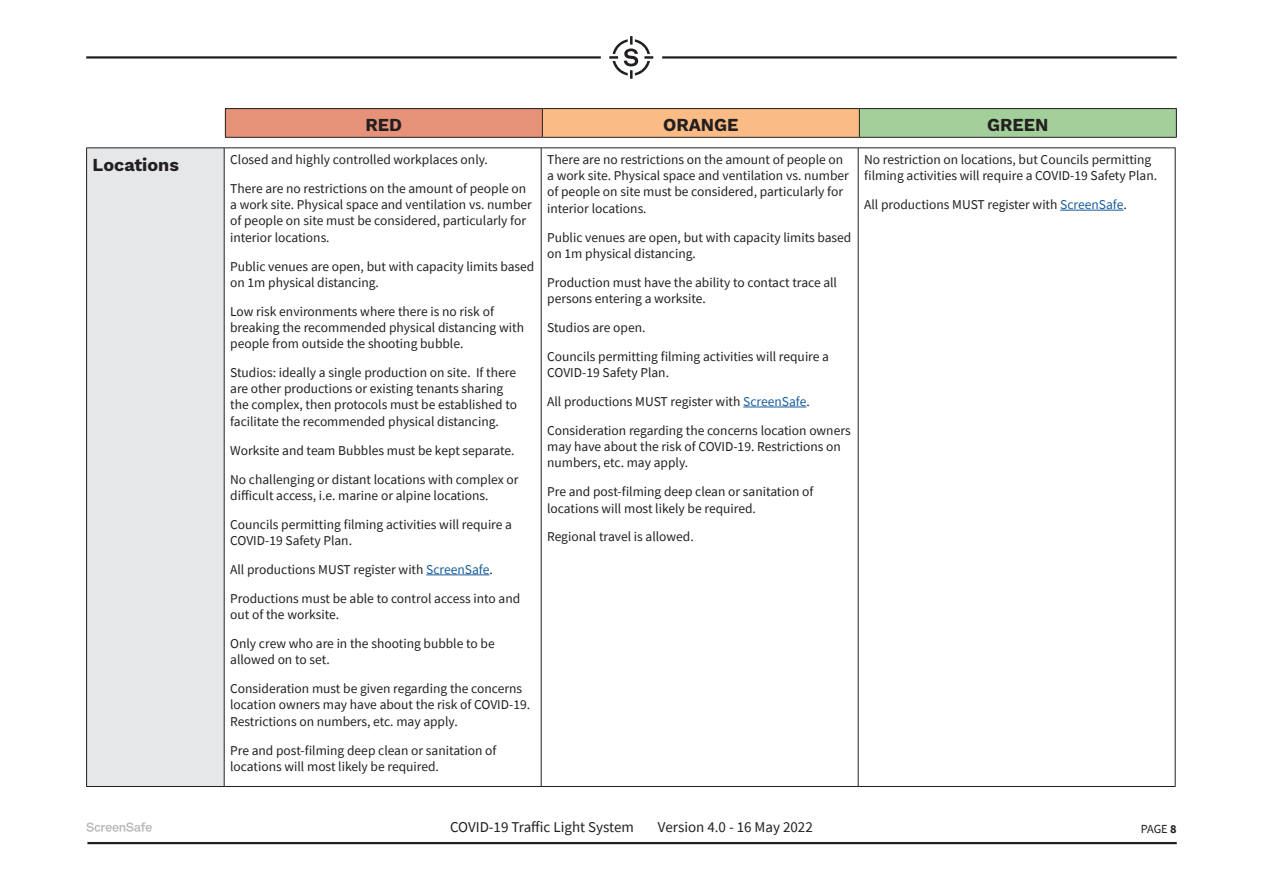
<style>
.page{position:relative;width:1263px;height:893px;background:#fff}
.page>*{position:absolute;margin:0;border:0;box-sizing:border-box;transform-origin:0 0}
.Subheading{font:700 18px "Work Sans";color:#231f20}
.t1{font:15px "Source Sans Pro";color:#231f20}
.Body{font:13.5px/16.2px "Source Sans Pro";color:#231f20}
.t2{font:12.3px "Source Sans Pro";color:#231f20}
.s1{color:#175d9e}
.s2{font-weight:700}
</style>
<div class="page">
<div style="left:225px;top:109px;width:317px;height:28px;background:#e59279"></div>
<div style="left:542px;top:109px;width:317px;height:28px;background:#fbbb85"></div>
<div style="left:859px;top:109px;width:317px;height:28px;background:#a3cf9a"></div>
<hr style="left:225px;top:108px;width:317px;height:1px;background:#231f20">
<hr style="left:542px;top:108px;width:317px;height:1px;background:#231f20">
<svg style="left:542px;top:109px;width:1px;height:28px"></svg>
<hr style="left:859px;top:108px;width:318px;height:1px;background:#231f20">
<svg style="left:859px;top:109px;width:1px;height:28px"></svg>
<svg style="left:1176px;top:109px;width:1px;height:28px"></svg>
<hr style="left:225px;top:137px;width:317px;height:1px;background:#231f20">
<hr style="left:542px;top:137px;width:317px;height:1px;background:#231f20">
<hr style="left:859px;top:137px;width:318px;height:1px;background:#231f20">
<svg style="left:225px;top:109px;width:1px;height:28px"></svg>
<svg style="left:609px;top:36px;width:45px;height:43px"></svg>
<hr style="left:662px;top:56px;width:515px;height:3px;background:#231f20">
<hr style="left:86px;top:56px;width:515px;height:3px;background:#231f20">
<svg style="left:86px;top:822px;width:66px;height:10px"></svg>
<hr style="left:87px;top:842px;width:1090px;height:2px;background:#231f20">
<div style="left:87px;top:148px;width:137px;height:638px;background:#e6e7e9"></div>
<hr style="left:86px;top:148px;width:138px;height:1px;background:#231f20">
<hr style="left:224px;top:148px;width:317px;height:1px;background:#231f20">
<hr style="left:541px;top:148px;width:317px;height:1px;background:#231f20">
<hr style="left:858px;top:148px;width:317px;height:1px;background:#231f20">
<hr style="left:86px;top:786px;width:138px;height:1px;background:#231f20">
<hr style="left:224px;top:786px;width:317px;height:1px;background:#231f20">
<hr style="left:541px;top:786px;width:317px;height:1px;background:#231f20">
<hr style="left:858px;top:786px;width:317px;height:1px;background:#231f20">
<hr style="left:86px;top:148px;width:1px;height:638px;background:#231f20">
<hr style="left:224px;top:148px;width:1px;height:638px;background:#231f20">
<hr style="left:541px;top:148px;width:1px;height:638px;background:#231f20">
<hr style="left:858px;top:148px;width:1px;height:638px;background:#231f20">
<hr style="left:1175px;top:148px;width:1px;height:638px;background:#231f20">
<hr style="left:426px;top:574px;width:63px;height:1px;background:#175d9e">
<hr style="left:743px;top:407px;width:63px;height:1px;background:#175d9e">
<hr style="left:1060px;top:210px;width:63px;height:1px;background:#175d9e">
<h1 class="Subheading" style="left:365px;top:112px;width:38px">RED</h1>
<h1 class="Subheading" style="left:663px;top:112px;width:77px">ORANGE</h1>
<h1 class="Subheading" style="left:987px;top:112px;width:63px">GREEN</h1>
<p class="Subheading" style="left:93px;top:151px;width:88px">Locations</p>
<p class="Body" style="left:230px;top:151px;width:259px">Closed and highly controlled workplaces only.</p>
<p class="Body" style="left:230px;top:180px;width:303px">There are no restrictions on the amount of people on a work site. Physical space and ventilation vs. number of people on site must be considered, particularly for interior locations.</p>
<p class="Body" style="left:230px;top:258px;width:306px">Public venues are open, but with capacity limits based on 1m physical distancing.</p>
<p class="Body" style="left:230px;top:303px;width:295px">Low risk environments where there is no risk of breaking the recommended physical distancing with people from outside the shooting bubble.</p>
<p class="Body" style="left:230px;top:364px;width:288px">Studios: ideally a single production on site. If there are other productions or existing tenants sharing the complex, then protocols must be established to facilitate the recommended physical distancing.</p>
<p class="Body" style="left:230px;top:442px;width:286px">Worksite and team Bubbles must be kept separate.</p>
<p class="Body" style="left:230px;top:471px;width:290px">No challenging or distant locations with complex or difficult access, i.e. marine or alpine locations.</p>
<p class="Body" style="left:230px;top:516px;width:283px">Councils permitting filming activities will require a<br>COVID-19 Safety Plan.</p>
<p class="Body" style="left:230px;top:561px;width:264px">All productions MUST register with <span class="s1">ScreenSafe</span>.</p>
<p class="Body" style="left:230px;top:590px;width:292px">Productions must be able to control access into and out of the worksite.</p>
<p class="Body" style="left:230px;top:635px;width:266px">Only crew who are in the shooting bubble to be allowed on to set.</p>
<p class="Body" style="left:230px;top:680px;width:301px">Consideration must be given regarding the concerns location owners may have about the risk of COVID-19.<br>Restrictions on numbers, etc. may apply.</p>
<p class="Body" style="left:230px;top:742px;width:268px">Pre and post-filming deep clean or sanitation of locations will most likely be required.</p>
<p class="Body" style="left:547px;top:151px;width:303px">There are no restrictions on the amount of people on a work site. Physical space and ventilation vs. number of people on site must be considered, particularly for interior locations.</p>
<p class="Body" style="left:547px;top:229px;width:306px">Public venues are open, but with capacity limits based on 1m physical distancing.</p>
<p class="Body" style="left:547px;top:274px;width:291px">Production must have the ability to contact trace all persons entering a worksite.</p>
<p class="Body" style="left:547px;top:319px;width:100px">Studios are open.</p>
<p class="Body" style="left:547px;top:348px;width:283px">Councils permitting filming activities will require a<br>COVID-19 Safety Plan.</p>
<p class="Body" style="left:547px;top:393px;width:264px">All productions MUST register with <span class="s1">ScreenSafe</span>.</p>
<p class="Body" style="left:547px;top:422px;width:305px">Consideration regarding the concerns location owners may have about the risk of COVID-19. Restrictions on numbers, etc. may apply.</p>
<p class="Body" style="left:547px;top:484px;width:268px">Pre and post-filming deep clean or sanitation of locations will most likely be required.</p>
<p class="Body" style="left:547px;top:529px;width:148px">Regional travel is allowed.</p>
<p class="Body" style="left:864px;top:151px;width:294px">No restriction on locations, but Councils permitting filming activities will require a COVID-19 Safety Plan.</p>
<p class="Body" style="left:864px;top:196px;width:264px">All productions MUST register with <span class="s1">ScreenSafe</span>.</p>
<p class="t1" style="left:450px;top:817px;width:185px">COVID-19 Traffic Light System</p>
<p class="t1" style="left:658px;top:817px;width:156px">Version 4.0 - 16 May 2022</p>
<p class="t2" style="left:1141px;top:821px;width:38px">PAGE <span class="s2">8</span></p>
</div>
